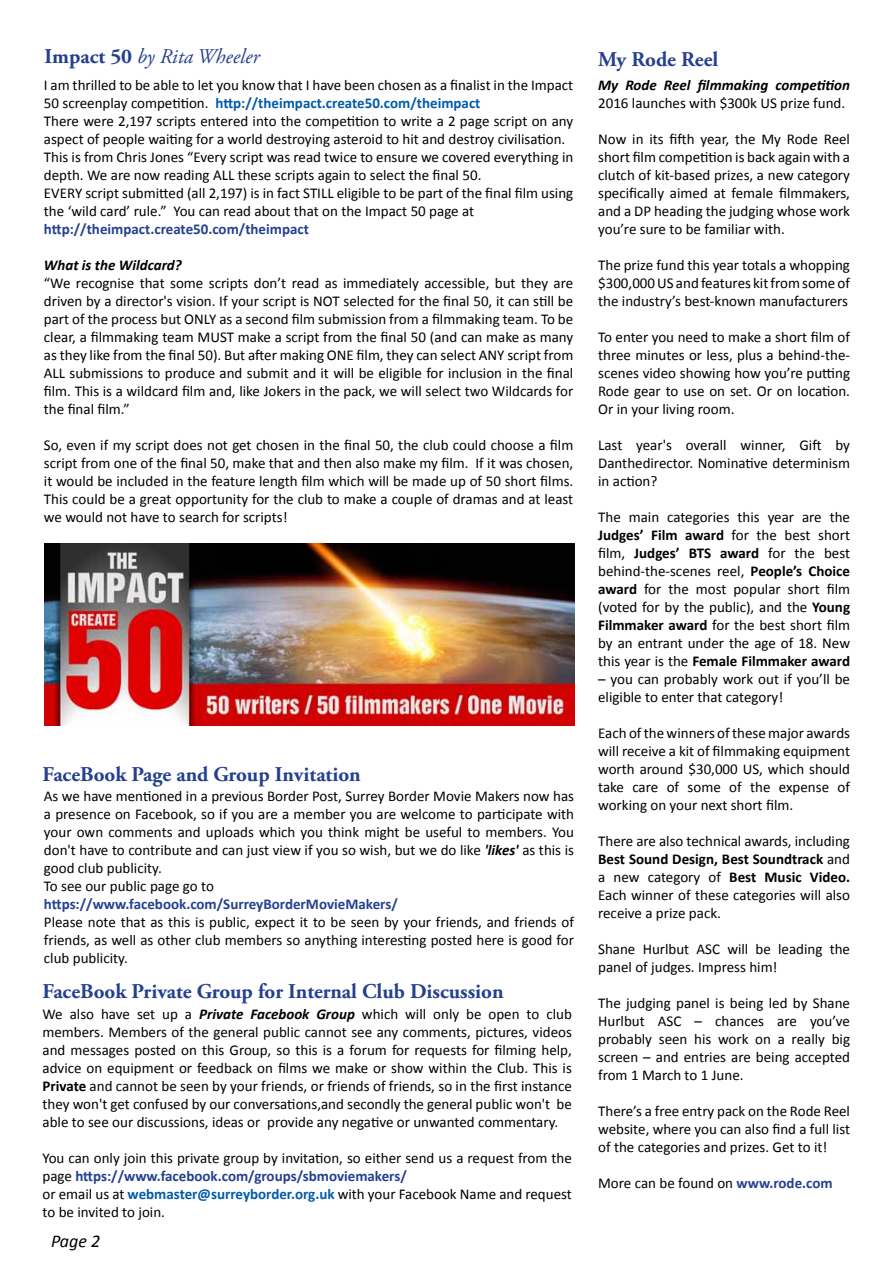
<style>
.page{position:relative;width:893px;height:1263px;background:#fff}
.page>*{position:absolute;margin:0;border:0;box-sizing:border-box;transform-origin:0 0}
.t1{font:700 21px "Adobe Garamond Pro";color:#25408f}
.t2{font:italic 21px "Adobe Garamond Pro";color:#25408f}
.t3{font:italic 18px "Calibri";color:#000}
.t4{font:15px/18px "Calibri";color:#000;text-align:justify}
.t5{font:700 15px "Calibri";color:#25408f}
.t6{font:italic 700 15px "Calibri";color:#000}
.s1{font-weight:700;font-style:normal}
.s2{font-weight:700;color:#005baa}
.s3{font-weight:700;font-style:italic}
.s4{font-weight:700}
.s5{font-weight:700;color:#25408f}
</style>
<div class="page">
<img style="left:44px;top:543px;width:530px;height:182px">
<h1 class="t2" style="left:45px;top:44px;width:216px"><span class="s1">Impact 50</span> by Rita Wheeler</h1>
<h1 class="t1" style="left:598px;top:47px;width:122px">My Rode Reel</h1>
<p class="t4" style="left:44px;top:76px;width:531px;text-align:left">I am thrilled to be able to let you know that I have been chosen as a finalist in the Impact 50 screenplay competition. <span class="s2">http://theimpact.create50.com/theimpact<br></span>There were 2,197 scripts entered into the competition to write a 2 page script on any aspect of people waiting for a world destroying asteroid to hit and destroy civilisation.<br>This is from Chris Jones “Every script was read twice to ensure we covered everything in depth. We are now reading ALL these scripts again to select the final 50.<br>EVERY script submitted (all 2,197) is in fact STILL eligible to be part of the final film using the ‘wild card’ rule.” You can read about that on the Impact 50 page at</p>
<p class="t5" style="left:44px;top:220px;width:267px">http://theimpact.create50.com/theimpact</p>
<p class="t6" style="left:44px;top:256px;width:139px">What is the Wildcard?</p>
<p class="t4" style="left:44px;top:274px;width:531px">“We recognise that some scripts don’t read as immediately accessible, but they are driven by a director's vision. If your script is NOT selected for the final 50, it can still be part of the process but ONLY as a second film submission from a filmmaking team. To be clear, a filmmaking team MUST make a script from the final 50 (and can make as many as they like from the final 50). But after making ONE film, they can select ANY script from ALL submissions to produce and submit and it will be eligible for inclusion in the final film. This is a wildcard film and, like Jokers in the pack, we will select two Wildcards for the final film.”</p>
<p class="t4" style="left:44px;top:436px;width:531px">So, even if my script does not get chosen in the final 50, the club could choose a film script from one of the final 50, make that and then also make my film. If it was chosen, it would be included in the feature length film which will be made up of 50 short films.<br>This could be a great opportunity for the club to make a couple of dramas and at least we would not have to search for scripts!</p>
<h1 class="t1" style="left:43px;top:762px;width:320px">FaceBook Page and Group Invitation</h1>
<p class="t4" style="left:44px;top:787px;width:532px;text-align:left">As we have mentioned in a previous Border Post, Surrey Border Movie Makers now has a presence on Facebook, so if you are a member you are welcome to participate with your own comments and uploads which you think might be useful to members. You don't have to contribute and can just view if you so wish, but we do like <span class="s3">'likes'</span> as this is good club publicity.<br>To see our public page go to</p>
<p class="t5" style="left:44px;top:894px;width:355px">https://www.facebook.com/SurreyBorderMovieMakers/</p>
<p class="t4" style="left:44px;top:913px;width:532px">Please note that as this is public, expect it to be seen by your friends, and friends of friends, as well as other club members so anything interesting posted here is good for club publicity.</p>
<h1 class="t1" style="left:43px;top:979px;width:463px">FaceBook Private Group for Internal Club Discussion</h1>
<p class="t4" style="left:43px;top:1005px;width:531px">We also have set up a <span class="s3">Private Facebook Group</span> which will only be open to club members. Members of the general public cannot see any comments, pictures, videos and messages posted on this Group, so this is a forum for requests for filming help, advice on equipment or feedback on films we make or show within the Club. This is <span class="s4">Private</span> and cannot be seen by your friends, or friends of friends, so in the first instance they won't get confused by our conversations,and secondly the general public won't be able to see our discussions, ideas or provide any negative or unwanted commentary.</p>
<p class="t4" style="left:43px;top:1149px;width:531px;text-align:left">You can only join this private group by invitation, so either send us a request from the page <span class="s5">https://www.facebook.com/groups/sbmoviemakers/<br></span>or email us at <span class="s2">webmaster@surreyborder.org.uk</span> with your Facebook Name and request to be invited to join.</p>
<p class="t3" style="left:51px;top:1228px;width:51px">Page 2</p>
<p class="t6" style="left:598px;top:76px;width:253px">My Rode Reel filmmaking competition</p>
<p class="t4" style="left:598px;top:94px;width:249px">2016 launches with $300k US prize fund.</p>
<p class="t4" style="left:598px;top:130px;width:253px">Now in its fifth year, the My Rode Reel short film competition is back again with a clutch of kit-based prizes, a new category specifically aimed at female filmmakers, and a DP heading the judging whose work you’re sure to be familiar with.</p>
<p class="t4" style="left:598px;top:256px;width:253px">The prize fund this year totals a whopping $300,000 US and features kit from some of the industry’s best-known manufacturers</p>
<p class="t4" style="left:598px;top:328px;width:253px">To enter you need to make a short film of three minutes or less, plus a behind-the&shy;scenes video showing how you’re putting Rode gear to use on set. Or on location.<br>Or in your living room.</p>
<p class="t4" style="left:598px;top:436px;width:253px">Last year's overall winner, Gift by Danthedirector. Nominative determinism in action?</p>
<p class="t4" style="left:598px;top:508px;width:253px">The main categories this year are the <span class="s4">Judges’ Film award</span> for the best short film, <span class="s4">Judges’ BTS award</span> for the best behind-the-scenes reel, <span class="s4">People’s Choice award</span> for the most popular short film (voted for by the public), and the <span class="s4">Young Filmmaker award</span> for the best short film by an entrant under the age of 18. New this year is the <span class="s4">Female Filmmaker award</span></p>
<p class="t4" style="left:598px;top:670px;width:253px">– you can probably work out if you’ll be eligible to enter that category!</p>
<p class="t4" style="left:598px;top:724px;width:253px">Each of the winners of these major awards will receive a kit of filmmaking equipment worth around $30,000 US, which should take care of some of the expense of working on your next short film.</p>
<p class="t4" style="left:598px;top:832px;width:253px">There are also technical awards, including <span class="s4">Best Sound Design, Best Soundtrack</span> and a new category of <span class="s4">Best Music Video.<br></span>Each winner of these categories will also receive a prize pack.</p>
<p class="t4" style="left:598px;top:940px;width:253px">Shane Hurlbut ASC will be leading the panel of judges. Impress him!</p>
<p class="t4" style="left:598px;top:994px;width:253px">The judging panel is being led by Shane Hurlbut ASC – chances are you’ve probably seen his work on a really big screen – and entries are being accepted from 1 March to 1 June.</p>
<p class="t4" style="left:598px;top:1102px;width:253px">There’s a free entry pack on the Rode Reel website, where you can also find a full list of the categories and prizes. Get to it!</p>
<p class="t4" style="left:598px;top:1174px;width:236px">More can be found on <span class="s5">www.rode.com</span></p>
</div>
